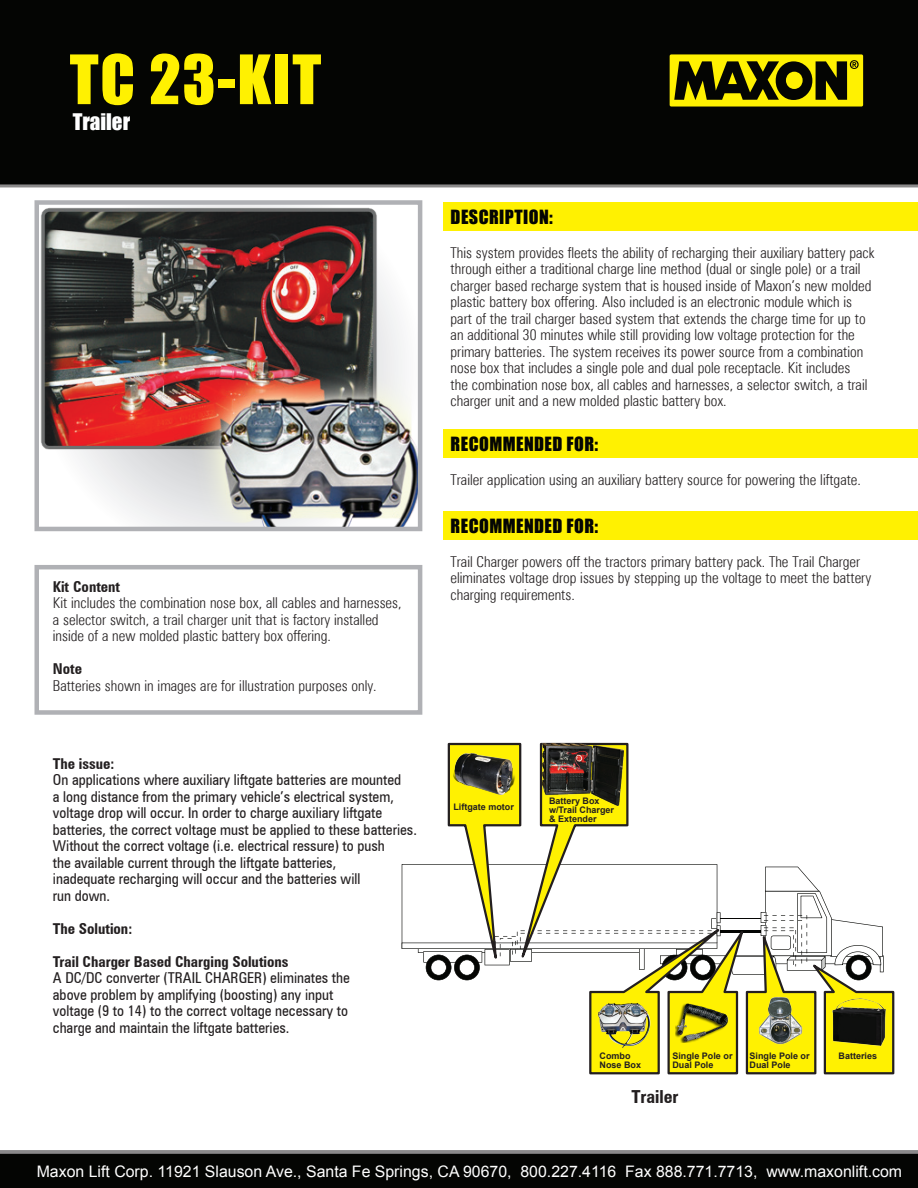
<style>
.page{position:relative;width:918px;height:1188px;background:#fff}
.page>*{position:absolute;margin:0;border:0;box-sizing:border-box;transform-origin:0 0}
.t1{font:62.85px "Impact";letter-spacing:.025em;color:#fff101}
.t2{font:21px "Impact";color:#fff}
.t3{font:18px "Impact";letter-spacing:.025em;color:#040503}
.t4{font:700 condensed 18px "Zurich BT";color:#231f20}
.t5{font:15.9px "Arial";color:#fff}
.t6{font:300 condensed 15px/16.5px "Zurich BT";color:#231f20}
.t7{font:condensed 15px/16.5px "Zurich BT";color:#231f20}
.t8{font:700 condensed 15px "Zurich BT";color:#231f20}
.t9{font:700 9px/9px "Arial";color:#231f20}
</style>
<div class="page">
<div style="left:0;top:1153px;width:918px;height:35px;background:#040503"></div>
<div style="left:0;top:0;width:918px;height:187px;background:#040503"></div>
<svg style="left:0;top:1150px;width:918px;height:4px;fill:#8a898a"></svg>
<div style="left:670px;top:54px;width:193px;height:53px;background:#fff101;border-radius:2px"></div>
<svg style="left:674px;top:60px;width:185px;height:40px"></svg>
<div style="left:444px;top:202px;width:474px;height:29px;background:#fff101"></div>
<div style="left:444px;top:429px;width:474px;height:29px;background:#fff101"></div>
<div style="left:444px;top:512px;width:474px;height:28px;background:#fff101"></div>
<img style="left:40px;top:205px;width:377px;height:321px">
<div style="left:34px;top:200px;width:388px;height:331px;border:4px solid #b0b1b5"></div>
<div style="left:34px;top:565px;width:388px;height:150px;background:#fff;border:4px solid #b0b1b5"></div>
<svg style="left:402px;top:742px;width:493px;height:333px"></svg>
<img style="left:543px;top:743px;width:81px;height:63px">
<h1 class="t1" style="left:70px;top:31px;width:253px">TC 23-KIT</h1>
<h2 class="t2" style="left:73px;top:105px;width:59px">Trailer</h2>
<p class="t8" style="left:53px;top:577px;width:69px">Kit Content</p>
<p class="t6" style="left:53px;top:594px;width:350px">Kit includes the combination nose box, all cables and harnesses, a selector switch, a trail charger unit that is factory installed inside of a new molded plastic battery box offering.</p>
<p class="t8" style="left:53px;top:660px;width:31px">Note</p>
<p class="t6" style="left:53px;top:677px;width:325px">Batteries shown in images are for illustration purposes only.</p>
<p class="t8" style="left:53px;top:754px;width:63px">The issue:</p>
<p class="t7" style="left:53px;top:771px;width:366px">On applications where auxiliary liftgate batteries are mounted<br>a long distance from the primary vehicle’s electrical system, voltage drop will occur. In order to charge auxiliary liftgate batteries, the correct voltage must be applied to these batteries.<br>Without the correct voltage (i.e. electrical ressure) to push<br>the available current through the liftgate batteries,<br>inadequate recharging will occur and the batteries will<br>run down.</p>
<p class="t8" style="left:53px;top:919px;width:81px">The Solution:</p>
<p class="t8" style="left:53px;top:952px;width:237px">Trail Charger Based Charging Solutions</p>
<p class="t7" style="left:53px;top:969px;width:299px">A DC/DC converter (TRAIL CHARGER) eliminates the above problem by amplifying (boosting) any input voltage (9 to 14) to the correct voltage necessary to charge and maintain the liftgate batteries.</p>
<p class="t3" style="left:451px;top:203px;width:104px">DESCRIPTION:</p>
<p class="t6" style="left:451px;top:244px;width:425px">This system provides fleets the ability of recharging their auxiliary battery pack through either a traditional charge line method (dual or single pole) or a trail charger based recharge system that is housed inside of Maxon’s new molded plastic battery box offering. Also included is an electronic module which is part of the trail charger based system that extends the charge time for up to an additional 30 minutes while still providing low voltage protection for the primary batteries. The system receives its power source from a combination nose box that includes a single pole and dual pole receptacle. Kit includes<br>the combination nose box, all cables and harnesses, a selector switch, a trail charger unit and a new molded plastic battery box.</p>
<p class="t3" style="left:451px;top:430px;width:149px">RECOMMENDED FOR:</p>
<p class="t6" style="left:451px;top:471px;width:412px">Trailer application using an auxiliary battery source for powering the liftgate.</p>
<p class="t3" style="left:451px;top:512px;width:149px">RECOMMENDED FOR:</p>
<p class="t6" style="left:451px;top:553px;width:422px">Trail Charger powers off the tractors primary battery pack. The Trail Charger eliminates voltage drop issues by stepping up the voltage to meet the battery charging requirements.</p>
<p class="t9" style="left:453px;top:802px;width:62px">Liftgate motor</p>
<p class="t9" style="left:549px;top:796px;width:67px">Battery Box w/Trail Charger &amp; Extender</p>
<p class="t9" style="left:600px;top:1051px;width:43px">Combo<br>Nose Box</p>
<p class="t9" style="left:672px;top:1051px;width:62px">Single Pole or<br>Dual Pole</p>
<p class="t9" style="left:750px;top:1051px;width:62px">Single Pole or</p>
<p class="t9" style="left:839px;top:1051px;width:40px">Batteries</p>
<p class="t9" style="left:750px;top:1060px;width:43px">Dual Pole</p>
<p class="t4" style="left:631px;top:1086px;width:49px">Trailer</p>
<p class="t5" style="left:37px;top:1161px;width:867px">Maxon Lift Corp. 11921 Slauson Ave., Santa Fe Springs, CA 90670, 800.227.4116 Fax 888.771.7713, www.maxonlift.com</p>
</div>
